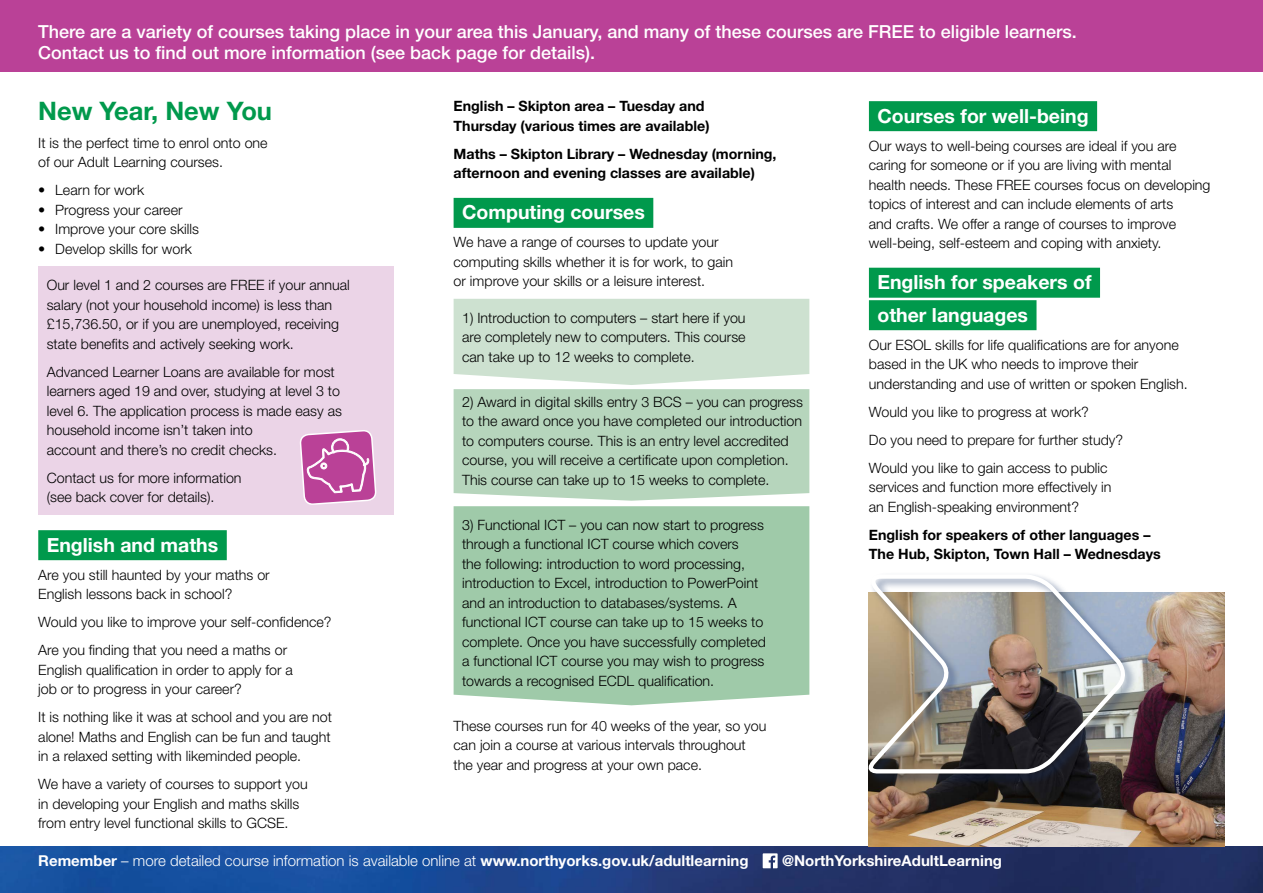
<style>
.page{position:relative;width:1263px;height:893px;background:#fff}
.page>*{position:absolute;margin:0;border:0;box-sizing:border-box;transform-origin:0 0}
.t1{font:700 25.5px "Helvetica Neue LT Std";color:#00994c}
.t2{font:700 19.5px/32.5px "Helvetica Neue LT Std";color:#fff}
.t3{font:500 18px/21px "Helvetica Neue LT Std";color:#fff}
.t4{font:300 15px "Helvetica Neue LT Std";color:#fff}
.t5{font:700 15px "Helvetica Neue LT Std";color:#fff}
.t6{font:300 14.25px/19.5px "Helvetica Neue LT Std";color:#000}
.t7{font:700 14.25px/19.5px "Helvetica Neue LT Std";color:#000}
.s1{font-weight:700}
</style>
<div class="page">
<div style="left:38px;top:266px;width:356px;height:248px;background:#ebd4e7"></div>
<svg style="left:300px;top:430px;width:76px;height:85px"></svg>
<div style="left:454px;top:506px;width:355px;height:199px;background:#9fcaa9"></div>
<svg style="left:454px;top:299px;width:355px;height:202px;background:#c4dcc8"></svg>
<img style="left:0;top:846px;width:1263px;height:47px">
<div style="left:454px;top:198px;width:199px;height:30px;background:#00994c"></div>
<div style="left:869px;top:101px;width:228px;height:30px;background:#00994c"></div>
<div style="left:869px;top:268px;width:231px;height:30px;background:#00994c"></div>
<div style="left:869px;top:300px;width:167px;height:30px;background:#00994c"></div>
<div style="left:38px;top:530px;width:189px;height:30px;background:#00994c"></div>
<svg style="left:763px;top:853px;width:15px;height:15px"></svg>
<div style="left:0;top:0;width:1263px;height:71px;background:#ba4197"></div>
<img style="left:869px;top:592px;width:356px;height:254px">
<div style="left:867px;top:572px;width:270px;height:214px;background:#1b3668;opacity:.55"></div>
<img style="left:867px;top:572px;width:262px;height:204px">
<p class="t3" style="left:38px;top:21px;width:1040px">There are a variety of courses taking place in your area this January, and many of these courses are FREE to eligible learners.<br>Contact us to find out more information (see back page for details).</p>
<p class="t7" style="left:454px;top:96px;width:257px">English – Skipton area – Tuesday and<br>Thursday (various times are available)</p>
<p class="t7" style="left:454px;top:144px;width:324px">Maths – Skipton Library – Wednesday (morning, afternoon and evening classes are available)</p>
<h2 class="t2" style="left:462px;top:196px;width:184px">Computing courses</h2>
<p class="t6" style="left:454px;top:232px;width:281px">We have a range of courses to update your computing skills whether it is for work, to gain or improve your skills or a leisure interest.</p>
<p class="t6" style="left:462px;top:308px;width:285px;text-align:justify">1) Introduction to computers – start here if you are completely new to computers. This course can take up to 12 weeks to complete.</p>
<p class="t6" style="left:462px;top:392px;width:342px">2) Award in digital skills entry 3 BCS – you can progress to the award once you have completed our introduction to computers course. This is an entry level accredited course, you will receive a certificate upon completion.<br>This course can take up to 15 weeks to complete.</p>
<p class="t6" style="left:462px;top:515px;width:305px">3) Functional ICT – you can now start to progress through a functional ICT course which covers<br>the following: introduction to word processing, introduction to Excel, introduction to PowerPoint and an introduction to databases/systems. A functional ICT course can take up to 15 weeks to complete. Once you have successfully completed a functional ICT course you may wish to progress towards a recognised ECDL qualification.</p>
<p class="t6" style="left:454px;top:716px;width:314px">These courses run for 40 weeks of the year, so you can join a course at various intervals throughout the year and progress at your own pace.</p>
<h1 class="t1" style="left:38px;top:95px;width:235px">New Year, New You</h1>
<p class="t6" style="left:38px;top:132px;width:231px">It is the perfect time to enrol onto one of our Adult Learning courses.</p>
<p class="t6" style="left:38px;top:180px;width:107px">• Learn for work</p>
<p class="t6" style="left:38px;top:199px;width:146px">• Progress your career</p>
<p class="t6" style="left:38px;top:219px;width:162px">• Improve your core skills</p>
<p class="t6" style="left:38px;top:238px;width:155px">• Develop skills for work</p>
<p class="t6" style="left:47px;top:275px;width:305px">Our level 1 and 2 courses are FREE if your annual salary (not your household income) is less than £15,736.50, or if you are unemployed, receiving state benefits and actively seeking work.</p>
<p class="t6" style="left:47px;top:361px;width:297px">Advanced Learner Loans are available for most learners aged 19 and over, studying at level 3 to level 6. The application process is made easy as household income isn’t taken into<br>account and there’s no credit checks.</p>
<p class="t6" style="left:47px;top:467px;width:196px">Contact us for more information (see back cover for details).</p>
<h2 class="t2" style="left:47px;top:528px;width:173px">English and maths</h2>
<p class="t6" style="left:38px;top:565px;width:233px">Are you still haunted by your maths or<br>English lessons back in school?</p>
<p class="t6" style="left:38px;top:608px;width:295px;line-height:28px">Would you like to improve your self-confidence?<br>Are you finding that you need a maths or</p>
<p class="t6" style="left:38px;top:660px;width:256px">English qualification in order to apply for a job or to progress in your career?</p>
<p class="t6" style="left:38px;top:707px;width:295px;text-align:justify">It is nothing like it was at school and you are not alone! Maths and English can be fun and taught in a relaxed setting with likeminded people.</p>
<p class="t6" style="left:38px;top:774px;width:271px">We have a variety of courses to support you in developing your English and maths skills from entry level functional skills to GCSE.</p>
<p class="t4" style="left:38px;top:852px;width:712px"><span class="s1">Remember</span> – more detailed course information is available online at <span class="s1">www.northyorks.gov.uk/adultlearning</span></p>
<p class="t5" style="left:782px;top:851px;width:222px">@NorthYorkshireAdultLearning</p>
<h2 class="t2" style="left:877px;top:99px;width:213px">Courses for well-being</h2>
<p class="t6" style="left:869px;top:136px;width:343px">Our ways to well-being courses are ideal if you are caring for someone or if you are living with mental health needs. These FREE courses focus on developing topics of interest and can include elements of arts<br>and crafts. We offer a range of courses to improve well-being, self-esteem and coping with anxiety.</p>
<h2 class="t2" style="left:877px;top:266px;width:216px">English for speakers of other languages</h2>
<p class="t6" style="left:869px;top:335px;width:320px">Our ESOL skills for life qualifications are for anyone based in the UK who needs to improve their understanding and use of written or spoken English.</p>
<p class="t6" style="left:869px;top:397px;width:256px;line-height:28px">Would you like to progress at work?<br>Do you need to prepare for further study?<br>Would you like to gain access to public</p>
<p class="t6" style="left:869px;top:477px;width:244px">services and function more effectively in an English-speaking environment?</p>
<p class="t7" style="left:869px;top:525px;width:293px">English for speakers of other languages –<br>The Hub, Skipton, Town Hall – Wednesdays</p>
</div>
